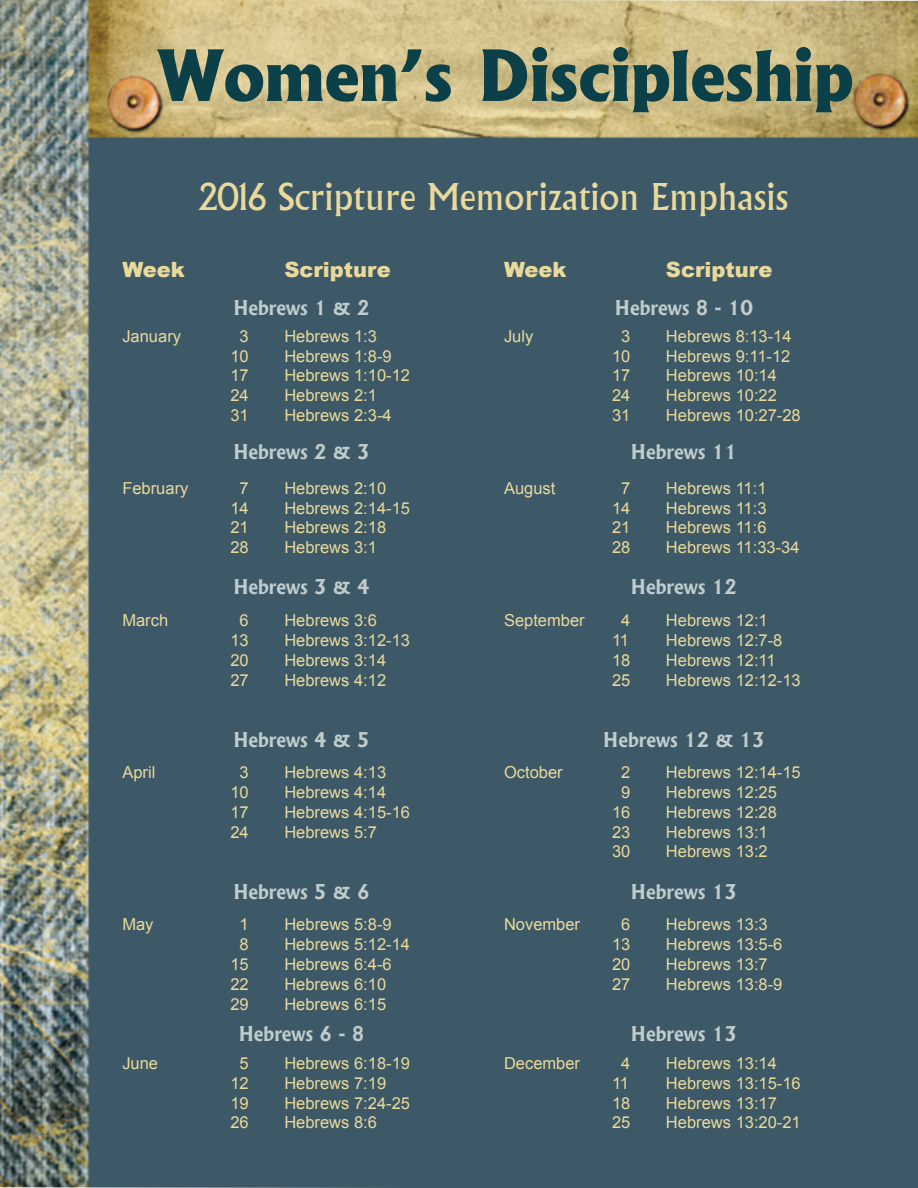
<style>
.page{position:relative;width:918px;height:1188px;background:#fff}
.page>*{position:absolute;margin:0;border:0;box-sizing:border-box;transform-origin:0 0}
.t1{font:800 67.5px "Albertus";color:#0b4048}
.t2{font:36px "Albertus";color:#e9d99a}
.t3{font:900 21px "Arial";color:#e9d99a}
.t4{font:700 19.5px "Albertus";color:#c1cccc}
.t5{font:16.5px "Arial";color:#e9d99a}
</style>
<div class="page">
<img style="left:0;top:0;width:918px;height:1188px">
<p class="t1" style="left:158px;top:33px;width:697px">Women’s Discipleship</p>
<p class="t2" style="left:198px;top:175px;width:591px">2016 Scripture Memorization Emphasis</p>
<p class="t3" style="left:122px;top:254px;width:64px">Week</p>
<p class="t3" style="left:284px;top:254px;width:108px">Scripture</p>
<p class="t3" style="left:504px;top:254px;width:64px">Week</p>
<p class="t3" style="left:666px;top:254px;width:108px">Scripture</p>
<p class="t4" style="left:233px;top:296px;width:138px">Hebrews 1 &amp; 2</p>
<p class="t4" style="left:615px;top:296px;width:140px">Hebrews 8 - 10</p>
<p class="t5" style="left:122px;top:325px;width:60px">January</p>
<p class="t5" style="left:240px;top:325px;width:11px">3</p>
<p class="t5" style="left:284px;top:325px;width:94px">Hebrews 1:3</p>
<p class="t5" style="left:230px;top:345px;width:20px">10</p>
<p class="t5" style="left:284px;top:345px;width:109px">Hebrews 1:8-9</p>
<p class="t5" style="left:230px;top:365px;width:20px">17</p>
<p class="t5" style="left:284px;top:365px;width:127px">Hebrews 1:10-12</p>
<p class="t5" style="left:230px;top:385px;width:20px">24</p>
<p class="t5" style="left:284px;top:385px;width:94px">Hebrews 2:1</p>
<p class="t5" style="left:230px;top:404px;width:20px">31</p>
<p class="t5" style="left:284px;top:404px;width:109px">Hebrews 2:3-4</p>
<p class="t5" style="left:504px;top:325px;width:31px">July</p>
<p class="t5" style="left:621px;top:325px;width:11px">3</p>
<p class="t5" style="left:666px;top:325px;width:127px">Hebrews 8:13-14</p>
<p class="t5" style="left:612px;top:345px;width:20px">10</p>
<p class="t5" style="left:666px;top:345px;width:126px">Hebrews 9:11-12</p>
<p class="t5" style="left:612px;top:365px;width:20px">17</p>
<p class="t5" style="left:666px;top:365px;width:112px">Hebrews 10:14</p>
<p class="t5" style="left:612px;top:385px;width:20px">24</p>
<p class="t5" style="left:666px;top:385px;width:112px">Hebrews 10:22</p>
<p class="t5" style="left:612px;top:404px;width:20px">31</p>
<p class="t5" style="left:666px;top:404px;width:136px">Hebrews 10:27-28</p>
<p class="t4" style="left:233px;top:439px;width:138px">Hebrews 2 &amp; 3</p>
<p class="t4" style="left:631px;top:439px;width:108px">Hebrews 11</p>
<p class="t5" style="left:122px;top:477px;width:68px">February</p>
<p class="t5" style="left:240px;top:477px;width:11px">7</p>
<p class="t5" style="left:284px;top:477px;width:103px">Hebrews 2:10</p>
<p class="t5" style="left:230px;top:497px;width:20px">14</p>
<p class="t5" style="left:284px;top:497px;width:127px">Hebrews 2:14-15</p>
<p class="t5" style="left:230px;top:517px;width:20px">21</p>
<p class="t5" style="left:284px;top:517px;width:103px">Hebrews 2:18</p>
<p class="t5" style="left:230px;top:537px;width:20px">28</p>
<p class="t5" style="left:284px;top:537px;width:94px">Hebrews 3:1</p>
<p class="t5" style="left:504px;top:477px;width:53px">August</p>
<p class="t5" style="left:621px;top:477px;width:11px">7</p>
<p class="t5" style="left:666px;top:477px;width:102px">Hebrews 11:1</p>
<p class="t5" style="left:612px;top:497px;width:20px">14</p>
<p class="t5" style="left:666px;top:497px;width:102px">Hebrews 11:3</p>
<p class="t5" style="left:612px;top:517px;width:20px">21</p>
<p class="t5" style="left:666px;top:517px;width:102px">Hebrews 11:6</p>
<p class="t5" style="left:612px;top:537px;width:20px">28</p>
<p class="t5" style="left:666px;top:537px;width:135px">Hebrews 11:33-34</p>
<p class="t4" style="left:233px;top:575px;width:138px">Hebrews 3 &amp; 4</p>
<p class="t4" style="left:631px;top:575px;width:108px">Hebrews 12</p>
<p class="t5" style="left:122px;top:610px;width:47px">March</p>
<p class="t5" style="left:240px;top:610px;width:11px">6</p>
<p class="t5" style="left:284px;top:610px;width:94px">Hebrews 3:6</p>
<p class="t5" style="left:230px;top:629px;width:20px">13</p>
<p class="t5" style="left:284px;top:629px;width:127px">Hebrews 3:12-13</p>
<p class="t5" style="left:230px;top:649px;width:20px">20</p>
<p class="t5" style="left:284px;top:649px;width:103px">Hebrews 3:14</p>
<p class="t5" style="left:230px;top:669px;width:20px">27</p>
<p class="t5" style="left:284px;top:669px;width:103px">Hebrews 4:12</p>
<p class="t5" style="left:504px;top:610px;width:82px">September</p>
<p class="t5" style="left:621px;top:610px;width:11px">4</p>
<p class="t5" style="left:666px;top:610px;width:103px">Hebrews 12:1</p>
<p class="t5" style="left:612px;top:629px;width:19px">11</p>
<p class="t5" style="left:666px;top:629px;width:118px">Hebrews 12:7-8</p>
<p class="t5" style="left:612px;top:649px;width:20px">18</p>
<p class="t5" style="left:666px;top:649px;width:111px">Hebrews 12:11</p>
<p class="t5" style="left:612px;top:669px;width:20px">25</p>
<p class="t5" style="left:666px;top:669px;width:136px">Hebrews 12:12-13</p>
<p class="t4" style="left:233px;top:728px;width:138px">Hebrews 4 &amp; 5</p>
<p class="t4" style="left:603px;top:728px;width:163px">Hebrews 12 &amp; 13</p>
<p class="t5" style="left:122px;top:762px;width:34px">April</p>
<p class="t5" style="left:240px;top:762px;width:11px">3</p>
<p class="t5" style="left:284px;top:762px;width:103px">Hebrews 4:13</p>
<p class="t5" style="left:230px;top:781px;width:20px">10</p>
<p class="t5" style="left:284px;top:781px;width:103px">Hebrews 4:14</p>
<p class="t5" style="left:230px;top:801px;width:20px">17</p>
<p class="t5" style="left:284px;top:801px;width:127px">Hebrews 4:15-16</p>
<p class="t5" style="left:230px;top:821px;width:20px">24</p>
<p class="t5" style="left:284px;top:821px;width:94px">Hebrews 5:7</p>
<p class="t5" style="left:504px;top:762px;width:60px">October</p>
<p class="t5" style="left:621px;top:762px;width:11px">2</p>
<p class="t5" style="left:666px;top:762px;width:136px">Hebrews 12:14-15</p>
<p class="t5" style="left:621px;top:781px;width:11px">9</p>
<p class="t5" style="left:666px;top:781px;width:112px">Hebrews 12:25</p>
<p class="t5" style="left:612px;top:801px;width:20px">16</p>
<p class="t5" style="left:666px;top:801px;width:112px">Hebrews 12:28</p>
<p class="t5" style="left:612px;top:821px;width:20px">23</p>
<p class="t5" style="left:666px;top:821px;width:103px">Hebrews 13:1</p>
<p class="t5" style="left:612px;top:841px;width:20px">30</p>
<p class="t5" style="left:666px;top:841px;width:103px">Hebrews 13:2</p>
<p class="t4" style="left:233px;top:880px;width:138px">Hebrews 5 &amp; 6</p>
<p class="t4" style="left:631px;top:880px;width:108px">Hebrews 13</p>
<p class="t5" style="left:122px;top:914px;width:33px">May</p>
<p class="t5" style="left:240px;top:914px;width:11px">1</p>
<p class="t5" style="left:284px;top:914px;width:109px">Hebrews 5:8-9</p>
<p class="t5" style="left:240px;top:934px;width:11px">8</p>
<p class="t5" style="left:284px;top:934px;width:127px">Hebrews 5:12-14</p>
<p class="t5" style="left:230px;top:953px;width:20px">15</p>
<p class="t5" style="left:284px;top:953px;width:109px">Hebrews 6:4-6</p>
<p class="t5" style="left:230px;top:973px;width:20px">22</p>
<p class="t5" style="left:284px;top:973px;width:103px">Hebrews 6:10</p>
<p class="t5" style="left:230px;top:993px;width:20px">29</p>
<p class="t5" style="left:284px;top:993px;width:103px">Hebrews 6:15</p>
<p class="t5" style="left:504px;top:914px;width:78px">November</p>
<p class="t5" style="left:621px;top:914px;width:11px">6</p>
<p class="t5" style="left:666px;top:914px;width:103px">Hebrews 13:3</p>
<p class="t5" style="left:612px;top:934px;width:20px">13</p>
<p class="t5" style="left:666px;top:934px;width:118px">Hebrews 13:5-6</p>
<p class="t5" style="left:612px;top:953px;width:20px">20</p>
<p class="t5" style="left:666px;top:953px;width:103px">Hebrews 13:7</p>
<p class="t5" style="left:612px;top:973px;width:20px">27</p>
<p class="t5" style="left:666px;top:973px;width:118px">Hebrews 13:8-9</p>
<p class="t4" style="left:239px;top:1022px;width:127px">Hebrews 6 - 8</p>
<p class="t4" style="left:631px;top:1022px;width:108px">Hebrews 13</p>
<p class="t5" style="left:122px;top:1052px;width:37px">June</p>
<p class="t5" style="left:240px;top:1052px;width:11px">5</p>
<p class="t5" style="left:284px;top:1052px;width:127px">Hebrews 6:18-19</p>
<p class="t5" style="left:230px;top:1072px;width:20px">12</p>
<p class="t5" style="left:284px;top:1072px;width:103px">Hebrews 7:19</p>
<p class="t5" style="left:230px;top:1092px;width:20px">19</p>
<p class="t5" style="left:284px;top:1092px;width:127px">Hebrews 7:24-25</p>
<p class="t5" style="left:230px;top:1112px;width:20px">26</p>
<p class="t5" style="left:284px;top:1112px;width:94px">Hebrews 8:6</p>
<p class="t5" style="left:504px;top:1052px;width:78px">December</p>
<p class="t5" style="left:621px;top:1052px;width:11px">4</p>
<p class="t5" style="left:666px;top:1052px;width:112px">Hebrews 13:14</p>
<p class="t5" style="left:612px;top:1072px;width:19px">11</p>
<p class="t5" style="left:666px;top:1072px;width:136px">Hebrews 13:15-16</p>
<p class="t5" style="left:612px;top:1092px;width:20px">18</p>
<p class="t5" style="left:666px;top:1092px;width:112px">Hebrews 13:17</p>
<p class="t5" style="left:612px;top:1112px;width:20px">25</p>
<p class="t5" style="left:666px;top:1112px;width:136px">Hebrews 13:20-21</p>
</div>
